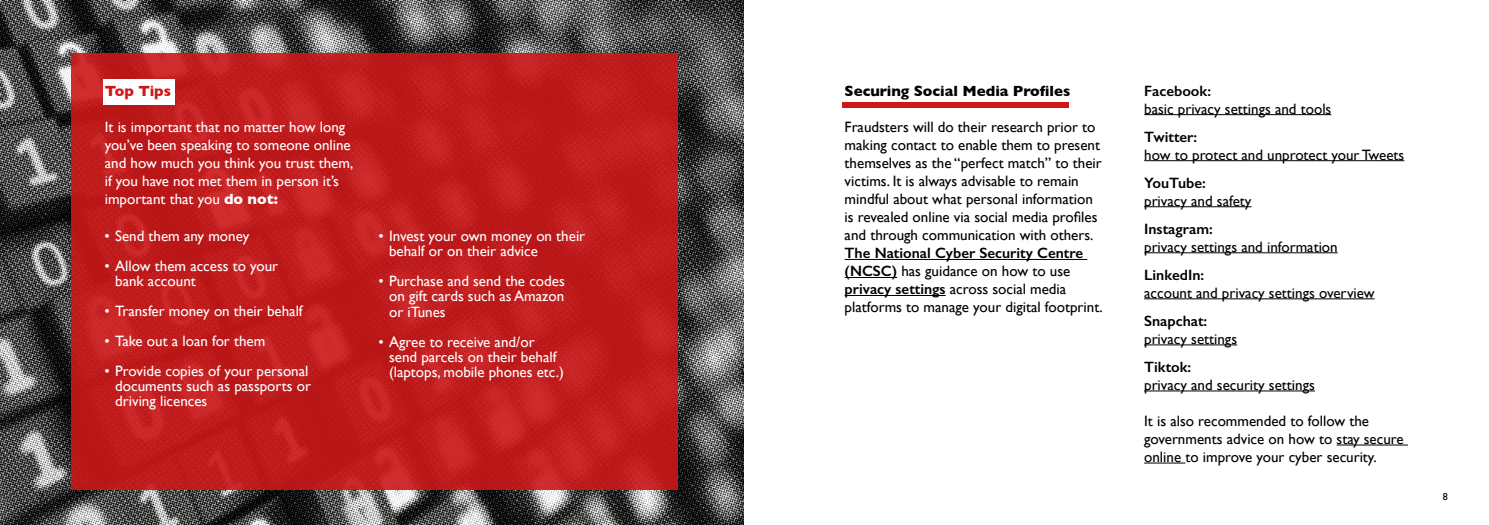
<style>
.page{position:relative;width:1489px;height:525px;background:#fff}
.page>*{position:absolute;margin:0;border:0;box-sizing:border-box;transform-origin:0 0}
.t1{font:15px/18px "Gill Sans";color:#000}
.t2{font:15px/15px "Gill Sans";color:#fff}
.t3{font:600 15px/18px "Gill Sans";color:#000}
.t4{font:700 15px "Gill Sans";color:#000}
.t5{font:700 15px "Gill Sans";color:#cd1719}
.t6{font:10px "Gill Sans";color:#000}
.s1{font-weight:700}
.s2{font-weight:400}
.s3{font-weight:600}
</style>
<div class="page">
<img style="left:0;top:0;width:743px;height:524px">
<svg style="left:71px;top:53px;width:606px;height:436px;background:#c01c1e"></svg>
<div style="left:103px;top:79px;width:72px;height:26px;background:#fff"></div>
<hr style="left:1144px;top:114px;width:187px;height:1px;background:#000">
<hr style="left:1144px;top:160px;width:260px;height:1px;background:#000">
<hr style="left:1144px;top:206px;width:107px;height:1px;background:#000">
<hr style="left:1144px;top:252px;width:193px;height:1px;background:#000">
<hr style="left:1144px;top:298px;width:230px;height:1px;background:#000">
<hr style="left:1144px;top:344px;width:92px;height:1px;background:#000">
<hr style="left:1144px;top:390px;width:170px;height:1px;background:#000">
<hr style="left:1336px;top:444px;width:71px;height:1px;background:#000">
<hr style="left:1144px;top:462px;width:41px;height:1px;background:#000">
<hr style="left:844px;top:259px;width:243px;height:1px;background:#000">
<hr style="left:844px;top:277px;width:53px;height:1px;background:#000">
<hr style="left:844px;top:295px;width:101px;height:1px;background:#000">
<div style="left:842px;top:102px;width:226px;height:5px;background:#cd1719"></div>
<p class="t5" style="left:105px;top:79px;width:68px">Top Tips</p>
<p class="t2" style="left:105px;top:118px;width:250px;line-height:18px">It is important that no matter how long you’ve been speaking to someone online and how much you think you trust them, if you have not met them in person it’s important that you <span class="s1">do not:</span></p>
<p class="t2" style="left:105px;top:228px;width:146px">• Send them any money</p>
<p class="t2" style="left:115px;top:258px;width:164px;text-indent:-11px">• Allow them access to your bank account</p>
<p class="t2" style="left:105px;top:303px;width:200px">• Transfer money on their behalf</p>
<p class="t2" style="left:105px;top:333px;width:162px">• Take out a loan for them</p>
<p class="t2" style="left:115px;top:363px;width:197px;text-indent:-11px">• Provide copies of your personal documents such as passports or driving licences</p>
<p class="t2" style="left:389px;top:228px;width:198px;text-indent:-11px">• Invest your own money on their behalf or on their advice</p>
<p class="t2" style="left:389px;top:273px;width:177px;line-height:15.6px;text-align:justify;text-indent:-11px">• Purchase and send the codes on gift cards such as Amazon or iTunes</p>
<p class="t2" style="left:389px;top:334px;width:176px;text-indent:-11px">• Agree to receive and/or send parcels on their behalf (laptops, mobile phones etc.)</p>
<p class="t4" style="left:844px;top:79px;width:227px">Securing Social Media Profiles</p>
<p class="t1" style="left:844px;top:118px;width:259px">Fraudsters will do their research prior to making contact to enable them to present themselves as the “perfect match” to their victims. It is always advisable to remain mindful about what personal information</p>
<p class="t1" style="left:844px;top:208px;width:254px">is revealed online via social media profiles</p>
<p class="t1" style="left:844px;top:226px;width:250px">and through communication with others.</p>
<p class="t3" style="left:844px;top:244px;width:240px">The National Cyber Security Centre (NCSC) <span class="s2">has guidance on how to use</span></p>
<p class="t1" style="left:844px;top:280px;width:223px"><span class="s3">privacy settings</span> across social media</p>
<p class="t1" style="left:844px;top:298px;width:259px">platforms to manage your digital footprint.</p>
<p class="t3" style="left:1144px;top:81px;width:68px">Facebook:</p>
<p class="t1" style="left:1144px;top:99px;width:189px">basic privacy settings and tools</p>
<p class="t3" style="left:1144px;top:127px;width:55px">Twitter:</p>
<p class="t1" style="left:1144px;top:145px;width:261px">how to protect and unprotect your Tweets</p>
<p class="t3" style="left:1144px;top:173px;width:63px">YouTube:</p>
<p class="t1" style="left:1144px;top:191px;width:109px">privacy and safety</p>
<p class="t3" style="left:1144px;top:219px;width:70px">Instagram:</p>
<p class="t1" style="left:1144px;top:237px;width:195px">privacy settings and information</p>
<p class="t3" style="left:1144px;top:265px;width:61px">LinkedIn:</p>
<p class="t1" style="left:1144px;top:283px;width:232px">account and privacy settings overview</p>
<p class="t3" style="left:1144px;top:311px;width:65px">Snapchat:</p>
<p class="t1" style="left:1144px;top:329px;width:94px">privacy settings</p>
<p class="t3" style="left:1144px;top:357px;width:49px">Tiktok:</p>
<p class="t1" style="left:1144px;top:375px;width:172px">privacy and security settings</p>
<p class="t1" style="left:1144px;top:411px;width:261px">It is also recommended to follow the governments advice on how to stay secure online to improve your cyber security.</p>
<p class="t6" style="left:39px;top:490px;width:6px">7</p>
<p class="t6" style="left:1442px;top:490px;width:6px">8</p>
</div>
